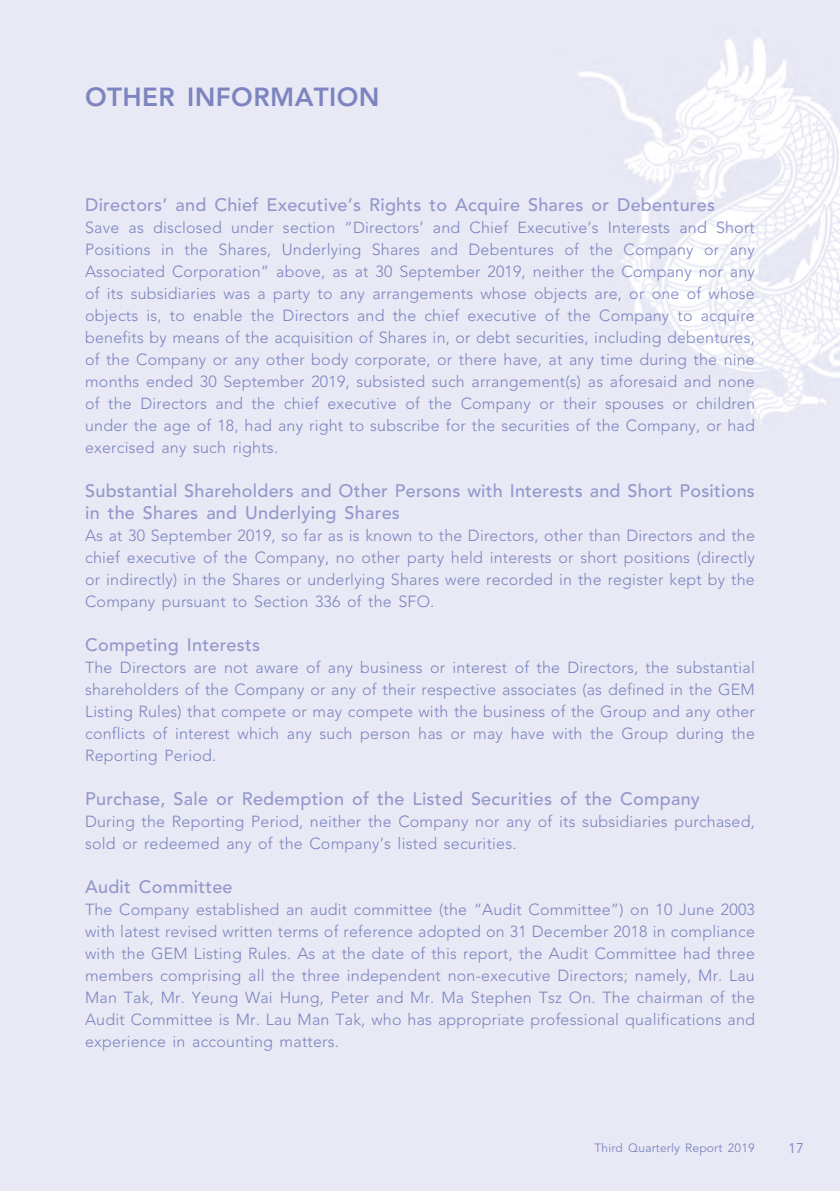
<style>
.page{position:relative;width:840px;height:1191px;background:#fff}
.page>*{position:absolute;margin:0;border:0;box-sizing:border-box;transform-origin:0 0}
.t1{font:800 26px "Avenir LT Std";letter-spacing:.015em;color:#7d84c0}
._04___H2{font:500 18px/22px "Avenir LT Std";letter-spacing:.015em;color:#9397cb}
._11_P0{font:300 16px/22px "Avenir LT Std";letter-spacing:.015em;color:#7d84c0;text-align:justify}
.t2{font:14px "Avenir LT Std";color:#7d84c0}
.t3{font:12px "Avenir LT Std";letter-spacing:.015em;color:#7d84c0}
</style>
<div class="page">
<h1 class="t1" style="left:85px;top:82px;width:296px">OTHER INFORMATION</h1>
<p class="_04___H2" style="left:85px;top:194px;width:631px">Directors’ and Chief Executive’s Rights to Acquire Shares or Debentures</p>
<p class="_11_P0" style="left:85px;top:216px;width:671px">Save as disclosed under section “Directors’ and Chief Executive’s Interests and Short Positions in the Shares, Underlying Shares and Debentures of the Company or any Associated Corporation” above, as at 30 September 2019, neither the Company nor any of its subsidiaries was a party to any arrangements whose objects are, or one of whose objects is, to enable the Directors and the chief executive of the Company to acquire benefits by means of the acquisition of Shares in, or debt securities, including debentures, of the Company or any other body corporate, or there have, at any time during the nine months ended 30 September 2019, subsisted such arrangement(s) as aforesaid and none of the Directors and the chief executive of the Company or their spouses or children under the age of 18, had any right to subscribe for the securities of the Company, or had exercised any such rights.</p>
<p class="_04___H2" style="left:85px;top:480px;width:671px">Substantial Shareholders and Other Persons with Interests and Short Positions in the Shares and Underlying Shares</p>
<p class="_11_P0" style="left:85px;top:524px;width:671px">As at 30 September 2019, so far as is known to the Directors, other than Directors and the chief executive of the Company, no other party held interests or short positions (directly or indirectly) in the Shares or underlying Shares were recorded in the register kept by the Company pursuant to Section 336 of the SFO.</p>
<p class="_04___H2" style="left:85px;top:634px;width:176px">Competing Interests</p>
<p class="_11_P0" style="left:85px;top:656px;width:671px">The Directors are not aware of any business or interest of the Directors, the substantial shareholders of the Company or any of their respective associates (as defined in the GEM Listing Rules) that compete or may compete with the business of the Group and any other conflicts of interest which any such person has or may have with the Group during the Reporting Period.</p>
<p class="_04___H2" style="left:85px;top:788px;width:616px">Purchase, Sale or Redemption of the Listed Securities of the Company</p>
<p class="_11_P0" style="left:85px;top:810px;width:670px">During the Reporting Period, neither the Company nor any of its subsidiaries purchased, sold or redeemed any of the Company’s listed securities.</p>
<p class="_04___H2" style="left:85px;top:876px;width:149px">Audit Committee</p>
<p class="_11_P0" style="left:85px;top:898px;width:671px">The Company established an audit committee (the “Audit Committee”) on 10 June 2003 with latest revised written terms of reference adopted on 31 December 2018 in compliance with the GEM Listing Rules. As at the date of this report, the Audit Committee had three members comprising all the three independent non-executive Directors; namely, Mr. Lau Man Tak, Mr. Yeung Wai Hung, Peter and Mr. Ma Stephen Tsz On. The chairman of the Audit Committee is Mr. Lau Man Tak, who has appropriate professional qualifications and experience in accounting matters.</p>
<p class="t3" style="left:594px;top:1141px;width:162px">Third Quarterly Report 2019</p>
<p class="t2" style="left:787px;top:1140px;width:17px">17</p>
</div>
